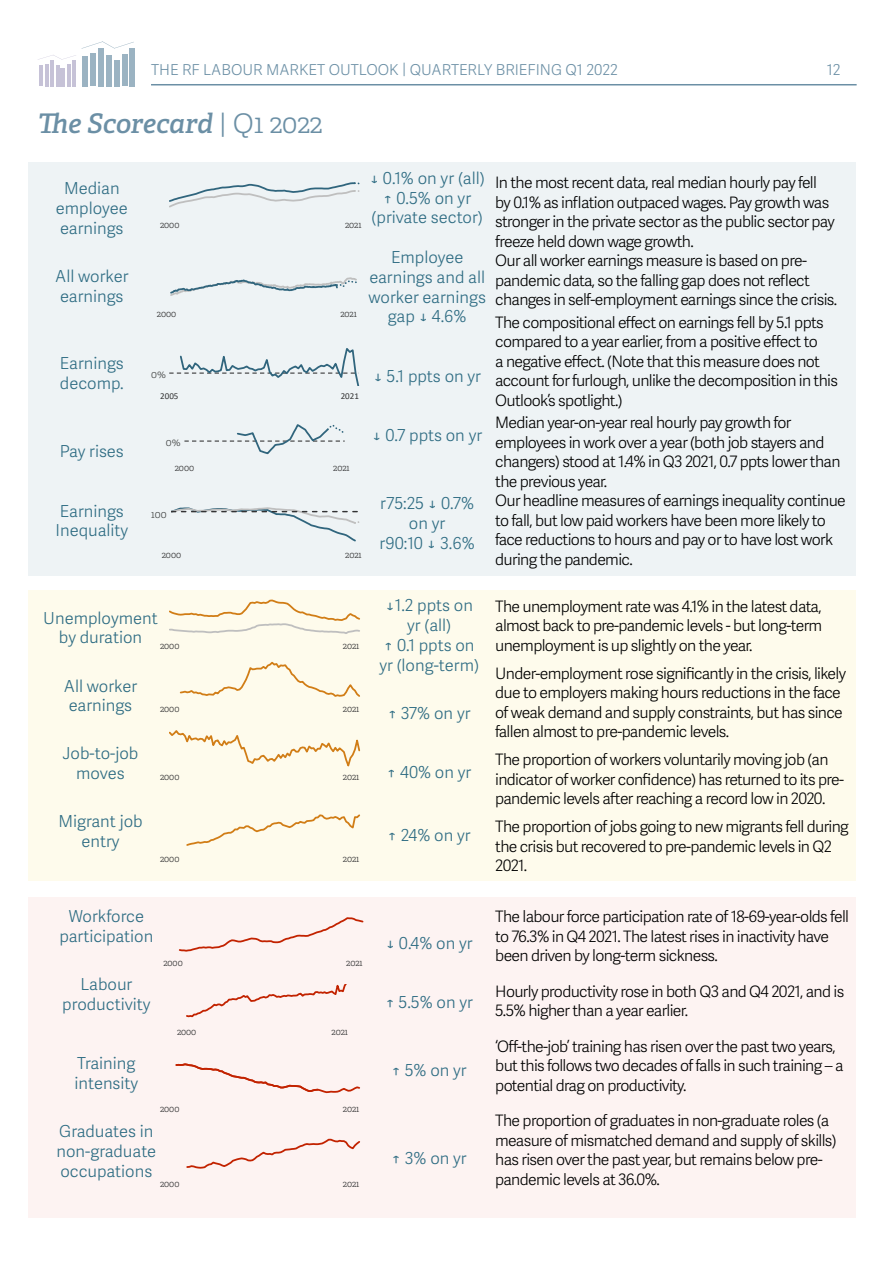
<style>
.page{position:relative;width:893px;height:1263px;background:#fff}
.page>*{position:absolute;margin:0;border:0;box-sizing:border-box;transform-origin:0 0}
.t1{font:italic 600 27px "Adelle";letter-spacing:-.005em;color:#6b8fa5}
.t2{font:16.5px/19.8px "Adelle Sans Lt";color:#2e6c83;text-align:center}
.t3{font:16.5px/19.8px "Adelle Sans Lt";color:#2c6b82;text-align:center}
.t4{font:15.75px/19.5px "Adelle Sans Lt";letter-spacing:-.04em;color:#000}
.t5{font:15px "Adelle Sans Lt";color:#6b8fa5}
.t6{font:300 10.5px "Adelle";color:#474949}
.t7{font:300 9px "Adelle";color:#333334}
.t8{font:9px "Calibri";letter-spacing:-.005em;color:#333334}
.s1{font-weight:300;font-style:normal}
</style>
<div class="page">
<div style="left:28px;top:162px;width:827px;height:414px;background:#eef3f5"></div>
<div style="left:28px;top:897px;width:827px;height:321px;background:#fdf3f2"></div>
<div style="left:28px;top:591px;width:827px;height:290px;background:#fefbec"></div>
<svg style="left:170px;top:182px;width:190px;height:26px"></svg>
<svg style="left:170px;top:277px;width:187px;height:19px"></svg>
<svg style="left:169px;top:348px;width:190px;height:37px"></svg>
<svg style="left:184px;top:424px;width:161px;height:31px"></svg>
<svg style="left:171px;top:507px;width:189px;height:35px"></svg>
<svg style="left:170px;top:599px;width:190px;height:35px"></svg>
<svg style="left:179px;top:661px;width:181px;height:36px"></svg>
<svg style="left:170px;top:730px;width:190px;height:36px"></svg>
<svg style="left:186px;top:814px;width:174px;height:32px"></svg>
<svg style="left:178px;top:917px;width:186px;height:35px"></svg>
<svg style="left:186px;top:1138px;width:174px;height:31px"></svg>
<svg style="left:187px;top:985px;width:159px;height:33px"></svg>
<svg style="left:175px;top:1063px;width:185px;height:31px"></svg>
<hr style="left:151px;top:84px;width:706px;height:1px;background:#6b8fa5">
<hr style="left:72px;top:60px;width:4px;height:26px;background:#c6c2d7">
<hr style="left:40px;top:66px;width:3px;height:20px;background:#c6c2d7">
<hr style="left:45px;top:64px;width:4px;height:22px;background:#c6c2d7">
<hr style="left:67px;top:64px;width:4px;height:22px;background:#c6c2d7">
<hr style="left:51px;top:60px;width:3px;height:26px;background:#c6c2d7">
<hr style="left:56px;top:65px;width:4px;height:21px;background:#c6c2d7">
<hr style="left:61px;top:68px;width:4px;height:18px;background:#c6c2d7">
<svg style="left:38px;top:55px;width:38px;height:5px"></svg>
<div style="left:130px;top:48px;width:5px;height:38px;background:#9bb3c2"></div>
<div style="left:82px;top:56px;width:6px;height:30px;background:#9bb3c2"></div>
<div style="left:90px;top:54px;width:5px;height:32px;background:#9bb3c2"></div>
<div style="left:122px;top:54px;width:5px;height:32px;background:#9bb3c2"></div>
<div style="left:98px;top:48px;width:5px;height:38px;background:#9bb3c2"></div>
<div style="left:106px;top:55px;width:5px;height:31px;background:#9bb3c2"></div>
<div style="left:114px;top:60px;width:5px;height:26px;background:#9bb3c2"></div>
<svg style="left:81px;top:41px;width:53px;height:8px"></svg>
<p class="t5" style="left:151px;top:59px;width:468px">THE RF LABOUR MARKET OUTLOOK | QUARTERLY BRIEFING Q1 2022</p>
<p class="t5" style="left:827px;top:59px;width:15px">12</p>
<h1 class="t1" style="left:38px;top:106px;width:286px">The Scorecard <span class="s1">| Q1 2022</span></h1>
<p class="t2" style="left:56px;top:178px;width:73px">Median employee earnings</p>
<p class="t2" style="left:55px;top:265px;width:75px">All worker earnings</p>
<p class="t2" style="left:60px;top:353px;width:66px;text-align:left">Earnings decomp.</p>
<p class="t2" style="left:60px;top:441px;width:66px">Pay rises</p>
<p class="t2" style="left:56px;top:500px;width:74px;text-align:left">Earnings<br>Inequality</p>
<p class="t2" style="left:370px;top:167px;width:116px">↓ 0.1% on yr (all) ↑ 0.5% on yr (private sector)</p>
<p class="t2" style="left:368px;top:247px;width:119px">Employee earnings and all worker earnings gap ↓ 4.6%</p>
<p class="t7" style="left:160px;top:219px;width:21px">2000</p>
<p class="t7" style="left:345px;top:219px;width:18px">2021</p>
<p class="t7" style="left:157px;top:308px;width:21px">2000</p>
<p class="t7" style="left:340px;top:308px;width:18px">2021</p>
<p class="t6" style="left:151px;top:368px;width:16px">0%</p>
<p class="t8" style="left:160px;top:389px;width:20px">2005</p>
<p class="t8" style="left:341px;top:389px;width:20px">2021</p>
<p class="t6" style="left:166px;top:435px;width:16px">0%</p>
<p class="t7" style="left:175px;top:462px;width:21px">2000</p>
<p class="t7" style="left:333px;top:462px;width:18px">2021</p>
<p class="t6" style="left:151px;top:508px;width:17px">100</p>
<p class="t7" style="left:162px;top:549px;width:21px">2000</p>
<p class="t7" style="left:345px;top:549px;width:18px">2021</p>
<p class="t2" style="left:373px;top:365px;width:109px">↓ 5.1 ppts on yr</p>
<p class="t2" style="left:372px;top:425px;width:112px">↓ 0.7 ppts on yr</p>
<p class="t2" style="left:380px;top:493px;width:97px">r75:25 ↓ 0.7% on yr<br>r90:10 ↓ 3.6%</p>
<p class="t4" style="left:495px;top:172px;width:343px">In the most recent data, real median hourly pay fell<br>by 0.1% as inflation outpaced wages. Pay growth was stronger in the private sector as the public sector pay freeze held down wage growth.<br>Our all worker earnings measure is based on pre&shy;pandemic data, so the falling gap does not reflect changes in self-employment earnings since the crisis.</p>
<p class="t4" style="left:495px;top:312px;width:344px">The compositional effect on earnings fell by 5.1 ppts compared to a year earlier, from a positive effect to<br>a negative effect. (Note that this measure does not account for furlough, unlike the decomposition in this Outlook’s spotlight.)</p>
<p class="t4" style="left:495px;top:412px;width:352px">Median year-on-year real hourly pay growth for employees in work over a year (both job stayers and changers) stood at 1.4% in Q3 2021, 0.7 ppts lower than the previous year.<br>Our headline measures of earnings inequality continue to fall, but low paid workers have been more likely to face reductions to hours and pay or to have lost work during the pandemic.</p>
<p class="t3" style="left:43px;top:607px;width:116px">Unemployment by duration</p>
<p class="t3" style="left:64px;top:675px;width:75px">All worker earnings</p>
<p class="t3" style="left:63px;top:743px;width:77px">Job-to-job moves</p>
<p class="t3" style="left:58px;top:811px;width:86px">Migrant job entry</p>
<p class="t7" style="left:160px;top:641px;width:21px">2000</p>
<p class="t7" style="left:343px;top:641px;width:18px">2021</p>
<p class="t7" style="left:160px;top:703px;width:21px">2000</p>
<p class="t7" style="left:343px;top:703px;width:18px">2021</p>
<p class="t7" style="left:160px;top:772px;width:21px">2000</p>
<p class="t7" style="left:343px;top:772px;width:18px">2021</p>
<p class="t7" style="left:160px;top:853px;width:21px">2000</p>
<p class="t7" style="left:343px;top:853px;width:18px">2021</p>
<p class="t2" style="left:379px;top:595px;width:101px">↓1.2 ppts on yr (all)<br>↑ 0.1 ppts on yr (long-term)</p>
<p class="t2" style="left:388px;top:703px;width:84px">↑ 37% on yr</p>
<p class="t2" style="left:387px;top:762px;width:86px">↑ 40% on yr</p>
<p class="t2" style="left:388px;top:825px;width:85px">↑ 24% on yr</p>
<p class="t4" style="left:495px;top:596px;width:329px;text-align:justify">The unemployment rate was 4.1% in the latest data, almost back to pre-pandemic levels - but long-term unemployment is up slightly on the year.</p>
<p class="t4" style="left:495px;top:663px;width:352px">Under-employment rose significantly in the crisis, likely due to employers making hours reductions in the face of weak demand and supply constraints, but has since fallen almost to pre-pandemic levels.</p>
<p class="t4" style="left:495px;top:750px;width:350px">The proportion of workers voluntarily moving job (an indicator of worker confidence) has returned to its pre&shy;pandemic levels after reaching a record low in 2020.</p>
<p class="t4" style="left:495px;top:817px;width:355px">The proportion of jobs going to new migrants fell during the crisis but recovered to pre-pandemic levels in Q2<br>2021.</p>
<p class="t3" style="left:59px;top:906px;width:95px">Workforce participation</p>
<p class="t3" style="left:62px;top:974px;width:90px">Labour productivity</p>
<p class="t7" style="left:163px;top:958px;width:21px">2000</p>
<p class="t7" style="left:346px;top:958px;width:18px">2021</p>
<p class="t7" style="left:177px;top:1026px;width:21px">2000</p>
<p class="t7" style="left:332px;top:1026px;width:18px">2021</p>
<p class="t3" style="left:75px;top:1053px;width:65px;text-align:left">Training intensity</p>
<p class="t3" style="left:57px;top:1121px;width:101px;text-align:left">Graduates in non-graduate occupations</p>
<p class="t7" style="left:160px;top:1103px;width:21px">2000</p>
<p class="t7" style="left:343px;top:1103px;width:18px">2021</p>
<p class="t7" style="left:160px;top:1178px;width:21px">2000</p>
<p class="t7" style="left:343px;top:1178px;width:18px">2021</p>
<p class="t2" style="left:386px;top:932px;width:88px">↓ 0.4% on yr</p>
<p class="t2" style="left:385px;top:992px;width:89px">↑ 5.5% on yr</p>
<p class="t2" style="left:391px;top:1060px;width:77px">↑ 5% on yr</p>
<p class="t2" style="left:391px;top:1147px;width:77px">↑ 3% on yr</p>
<p class="t4" style="left:495px;top:906px;width:355px">The labour force participation rate of 18-69-year-olds fell to 76.3% in Q4 2021. The latest rises in inactivity have been driven by long-term sickness.</p>
<p class="t4" style="left:495px;top:981px;width:351px">Hourly productivity rose in both Q3 and Q4 2021, and is<br>5.5% higher than a year earlier.</p>
<p class="t4" style="left:495px;top:1036px;width:350px">‘Off-the-job’ training has risen over the past two years, but this follows two decades of falls in such training – a potential drag on productivity.</p>
<p class="t4" style="left:495px;top:1110px;width:343px">The proportion of graduates in non-graduate roles (a measure of mismatched demand and supply of skills) has risen over the past year, but remains below pre&shy;pandemic levels at 36.0%.</p>
</div>
